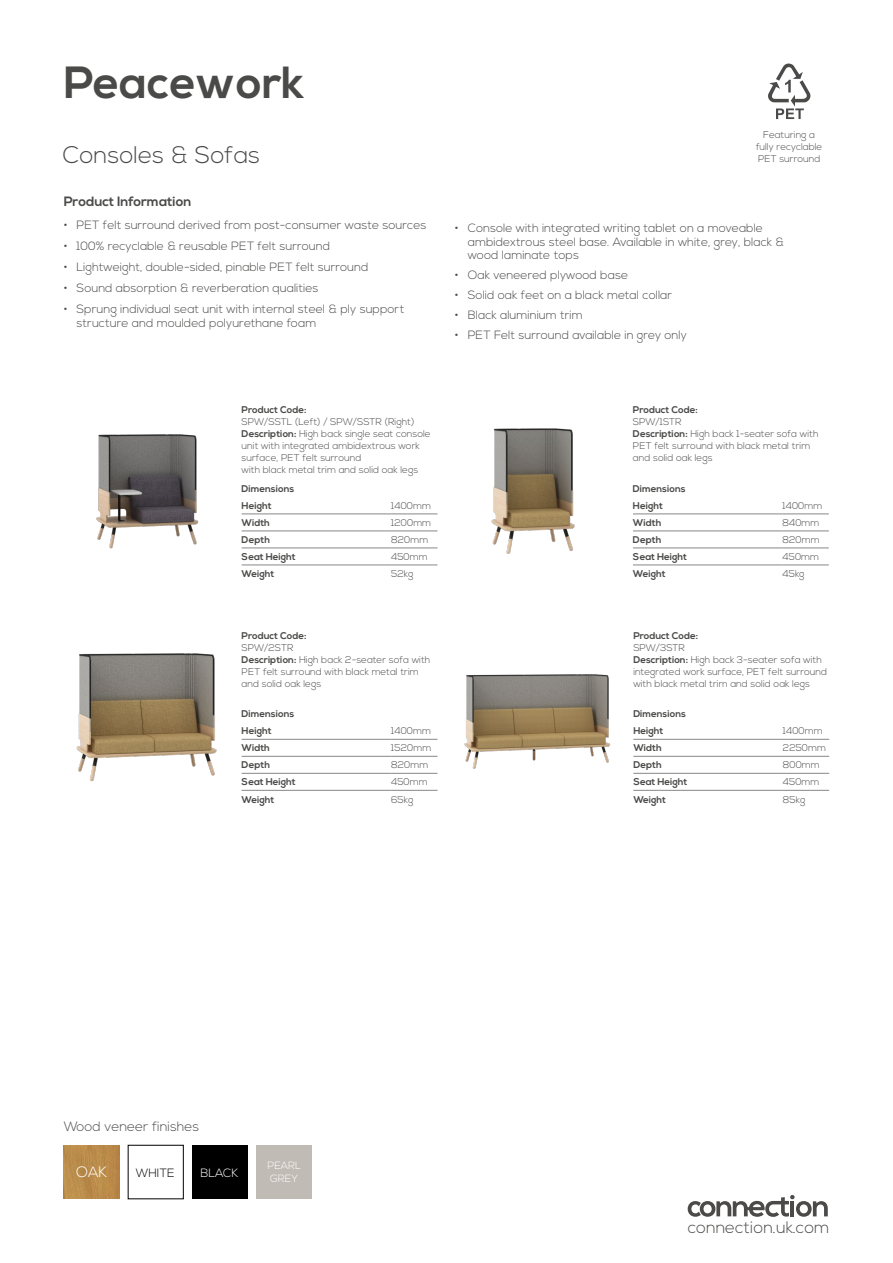
<style>
.page{position:relative;width:893px;height:1263px;background:#fff}
.page>*{position:absolute;margin:0;border:0;box-sizing:border-box;transform-origin:0 0}
.t1{font:700 45px "Nexa";color:#4a4a49}
.t2{font:300 24px "Nexa";color:#4a4a49}
.t3{font:300 16.65px "Nexa";color:#4a4a49}
.t4{font:300 15px "Nexa";color:#fff}
.t5{font:700 13.5px "Nexa";color:#4a4a49}
.t6{font:300 13.5px "Nexa";color:#4a4a49}
.t7{font:300 12px/13.5px "Nexa";color:#4a4a49}
.t8{font:300 12px "Nexa";color:#000}
.t9{font:300 12px "Nexa";color:#fff}
.t10{font:300 10.5px/13.2px "Nexa";color:#fff}
.t11{font:300 9.75px/12px "Nexa";color:#4a4a49}
.t12{font:700 9.75px/17px "Nexa";color:#4a4a49}
.s1{font-weight:700}
</style>
<div class="page">
<svg style="left:688px;top:1195px;width:140px;height:22px"></svg>
<img style="left:96px;top:434px;width:103px;height:115px">
<hr style="left:242px;top:514px;width:149px;height:1px;background:#878787">
<hr style="left:391px;top:514px;width:46px;height:1px;background:#878787">
<hr style="left:242px;top:531px;width:149px;height:1px;background:#878787">
<hr style="left:391px;top:531px;width:46px;height:1px;background:#878787">
<hr style="left:242px;top:548px;width:149px;height:1px;background:#878787">
<hr style="left:391px;top:548px;width:46px;height:1px;background:#878787">
<hr style="left:242px;top:565px;width:149px;height:1px;background:#878787">
<hr style="left:391px;top:565px;width:46px;height:1px;background:#878787">
<img style="left:491px;top:428px;width:84px;height:126px">
<hr style="left:633px;top:514px;width:149px;height:1px;background:#878787">
<hr style="left:782px;top:514px;width:47px;height:1px;background:#878787">
<hr style="left:633px;top:531px;width:149px;height:1px;background:#878787">
<hr style="left:782px;top:531px;width:47px;height:1px;background:#878787">
<hr style="left:633px;top:548px;width:149px;height:1px;background:#878787">
<hr style="left:782px;top:548px;width:47px;height:1px;background:#878787">
<hr style="left:633px;top:565px;width:149px;height:1px;background:#878787">
<hr style="left:782px;top:565px;width:47px;height:1px;background:#878787">
<img style="left:76px;top:653px;width:141px;height:129px">
<hr style="left:242px;top:739px;width:149px;height:1px;background:#878787">
<hr style="left:391px;top:739px;width:46px;height:1px;background:#878787">
<hr style="left:242px;top:756px;width:149px;height:1px;background:#878787">
<hr style="left:391px;top:756px;width:46px;height:1px;background:#878787">
<hr style="left:242px;top:773px;width:149px;height:1px;background:#878787">
<hr style="left:391px;top:773px;width:46px;height:1px;background:#878787">
<hr style="left:242px;top:790px;width:149px;height:1px;background:#878787">
<hr style="left:391px;top:790px;width:46px;height:1px;background:#878787">
<img style="left:464px;top:674px;width:146px;height:95px">
<hr style="left:633px;top:739px;width:150px;height:1px;background:#878787">
<hr style="left:783px;top:739px;width:46px;height:1px;background:#878787">
<hr style="left:633px;top:756px;width:150px;height:1px;background:#878787">
<hr style="left:783px;top:756px;width:46px;height:1px;background:#878787">
<hr style="left:633px;top:773px;width:150px;height:1px;background:#878787">
<hr style="left:783px;top:773px;width:46px;height:1px;background:#878787">
<hr style="left:633px;top:790px;width:150px;height:1px;background:#878787">
<hr style="left:783px;top:790px;width:46px;height:1px;background:#878787">
<img style="left:64px;top:1146px;width:55px;height:53px">
<div style="left:192px;top:1145px;width:55px;height:54px;background:#000"></div>
<div style="left:256px;top:1146px;width:55px;height:53px;background:#c0bbb5"></div>
<svg style="left:768px;top:64px;width:42px;height:55px"></svg>
<h1 class="t1" style="left:64px;top:57px;width:242px">Peacework</h1>
<h2 class="t2" style="left:63px;top:141px;width:199px">Consoles &amp; Sofas</h2>
<h3 class="t5" style="left:64px;top:194px;width:129px">Product Information</h3>
<p class="t7" style="left:64px;top:219px;width:364px">• PET felt surround derived from post-consumer waste sources</p>
<p class="t7" style="left:64px;top:240px;width:268px">• 100% recyclable &amp; reusable PET felt surround</p>
<p class="t7" style="left:64px;top:261px;width:306px">• Lightweight, double-sided, pinable PET felt surround</p>
<p class="t7" style="left:64px;top:281px;width:256px">• Sound absorption &amp; reverberation qualities</p>
<p class="t7" style="left:77px;top:302px;width:329px;line-height:14.4px;text-indent:-13px">• Sprung individual seat unit with internal steel &amp; ply support structure and moulded polyurethane foam</p>
<p class="t11" style="left:756px;top:129px;width:68px;text-align:center">Featuring a fully recyclable<br>PET surround</p>
<p class="t7" style="left:468px;top:222px;width:318px;text-indent:-13px">• Console with integrated writing tablet on a moveable ambidextrous steel base. Available in white, grey, black &amp; wood laminate tops</p>
<p class="t7" style="left:455px;top:269px;width:175px">• Oak veneered plywood base</p>
<p class="t7" style="left:455px;top:289px;width:219px">• Solid oak feet on a black metal collar</p>
<p class="t7" style="left:455px;top:309px;width:129px">• Black aluminium trim</p>
<p class="t7" style="left:455px;top:329px;width:234px">• PET Felt surround available in grey only</p>
<p class="t12" style="left:242px;top:402px;width:66px">Product Code:</p>
<p class="t11" style="left:242px;top:416px;width:191px">SPW/SSTL (Left) / SPW/SSTR (Right)<br><span class="s1">Description:</span> High back single seat console unit with integrated ambidextrous work surface, PET felt surround<br>with black metal trim and solid oak legs</p>
<p class="t12" style="left:242px;top:481px;width:54px">Dimensions<br>Height</p>
<p class="t11" style="left:391px;top:500px;width:41px">1400mm</p>
<p class="t12" style="left:242px;top:515px;width:30px">Width</p>
<p class="t11" style="left:391px;top:517px;width:42px">1200mm</p>
<p class="t12" style="left:242px;top:532px;width:30px">Depth</p>
<p class="t11" style="left:391px;top:534px;width:39px">820mm</p>
<p class="t12" style="left:242px;top:549px;width:56px">Seat Height</p>
<p class="t11" style="left:391px;top:551px;width:38px">450mm</p>
<p class="t12" style="left:242px;top:566px;width:34px">Weight</p>
<p class="t11" style="left:391px;top:568px;width:24px">52kg</p>
<p class="t12" style="left:242px;top:627px;width:66px">Product Code:</p>
<p class="t11" style="left:242px;top:642px;width:190px">SPW/2STR<br><span class="s1">Description:</span> High back 2-seater sofa with<br>PET felt surround with black metal trim and solid oak legs</p>
<p class="t12" style="left:242px;top:706px;width:54px">Dimensions<br>Height</p>
<p class="t11" style="left:391px;top:725px;width:41px">1400mm</p>
<p class="t12" style="left:242px;top:740px;width:30px">Width</p>
<p class="t11" style="left:391px;top:742px;width:42px">1520mm</p>
<p class="t12" style="left:242px;top:757px;width:30px">Depth</p>
<p class="t11" style="left:391px;top:759px;width:39px">820mm</p>
<p class="t12" style="left:242px;top:774px;width:56px">Seat Height</p>
<p class="t11" style="left:391px;top:776px;width:38px">450mm</p>
<p class="t12" style="left:242px;top:791px;width:34px">Weight</p>
<p class="t11" style="left:391px;top:794px;width:24px">65kg</p>
<p class="t12" style="left:633px;top:402px;width:66px">Product Code:</p>
<p class="t11" style="left:633px;top:416px;width:187px">SPW/1STR<br><span class="s1">Description:</span> High back 1-seater sofa with<br>PET felt surround with black metal trim and solid oak legs</p>
<p class="t12" style="left:633px;top:481px;width:54px">Dimensions<br>Height</p>
<p class="t11" style="left:782px;top:500px;width:41px">1400mm</p>
<p class="t12" style="left:633px;top:515px;width:30px">Width</p>
<p class="t11" style="left:782px;top:517px;width:38px">840mm</p>
<p class="t12" style="left:633px;top:532px;width:30px">Depth</p>
<p class="t11" style="left:782px;top:534px;width:39px">820mm</p>
<p class="t12" style="left:633px;top:549px;width:56px">Seat Height</p>
<p class="t11" style="left:782px;top:551px;width:38px">450mm</p>
<p class="t12" style="left:633px;top:566px;width:34px">Weight</p>
<p class="t11" style="left:782px;top:568px;width:24px">45kg</p>
<p class="t12" style="left:633px;top:627px;width:66px">Product Code:</p>
<p class="t11" style="left:633px;top:642px;width:195px">SPW/3STR<br><span class="s1">Description:</span> High back 3-seater sofa with integrated work surface, PET felt surround with black metal trim and solid oak legs</p>
<p class="t12" style="left:633px;top:706px;width:54px">Dimensions<br>Height</p>
<p class="t11" style="left:783px;top:725px;width:41px">1400mm</p>
<p class="t12" style="left:633px;top:740px;width:30px">Width</p>
<p class="t11" style="left:783px;top:742px;width:45px">2250mm</p>
<p class="t12" style="left:633px;top:757px;width:30px">Depth</p>
<p class="t11" style="left:783px;top:759px;width:38px">800mm</p>
<p class="t12" style="left:633px;top:774px;width:56px">Seat Height</p>
<p class="t11" style="left:783px;top:776px;width:38px">450mm</p>
<p class="t12" style="left:633px;top:791px;width:34px">Weight</p>
<p class="t11" style="left:783px;top:794px;width:24px">85kg</p>
<h3 class="t6" style="left:64px;top:1119px;width:137px">Wood veneer finishes</h3>
<h3 class="t4" style="left:76px;top:1163px;width:32px">OAK</h3>
<p class="t8" style="left:136px;top:1166px;width:40px">WHITE</p>
<p class="t9" style="left:200px;top:1166px;width:39px">BLACK</p>
<p class="t10" style="left:268px;top:1159px;width:35px">PEARL<br>GREY</p>
<h3 class="t3" style="left:688px;top:1218px;width:143px">connection.uk.com</h3>
</div>
